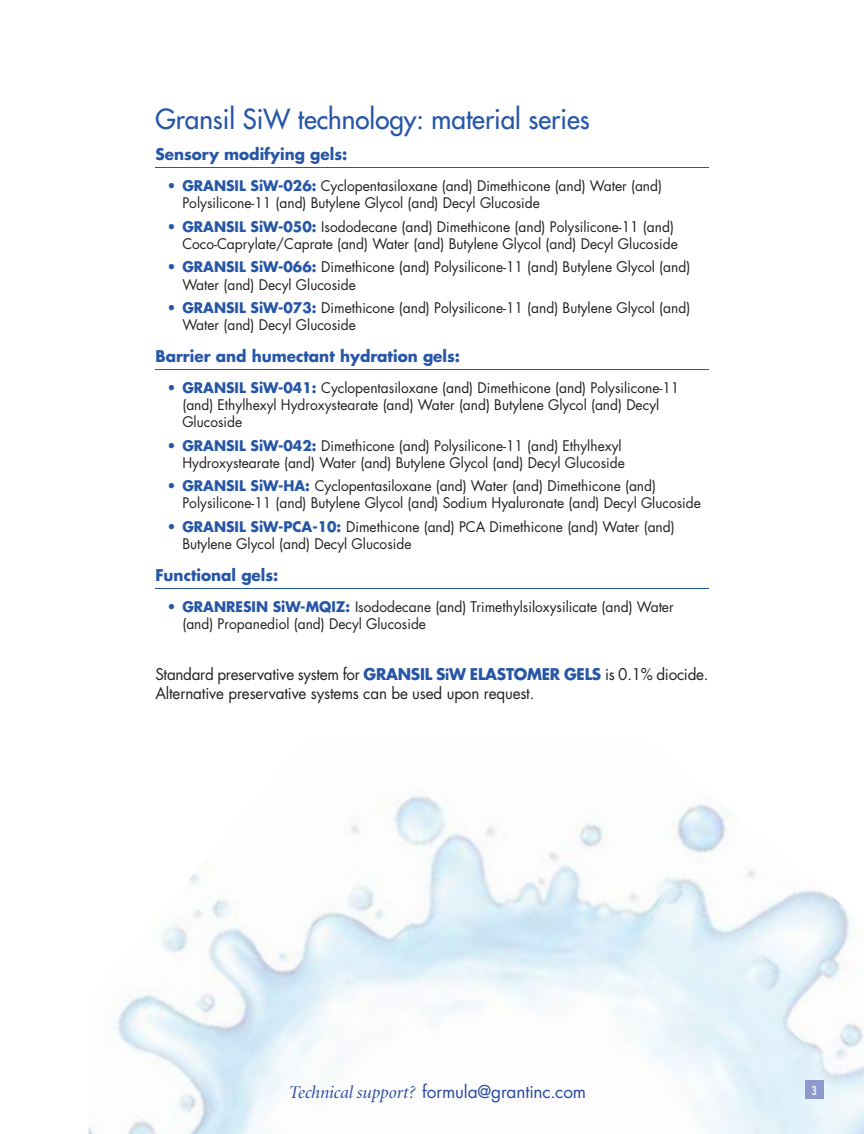
<style>
.page{position:relative;width:864px;height:1134px;background:#fff}
.page>*{position:absolute;margin:0;border:0;box-sizing:border-box;transform-origin:0 0}
.t1{font:27px "Futura";color:#2656a7}
.t2{font:17.25px "Futura";letter-spacing:-.01em;color:#27499f}
.t3{font:15.75px/18.9px "Futura";letter-spacing:-.01em;color:#241f1f;scale:.96 1}
.t4{font:700 15.75px "Futura";color:#2656a7;scale:.96 1}
.t5{font:14.25px/17.1px "Futura";color:#241f1f;scale:.96 1}
.t6{font:condensed 12px "Futura";color:#fff}
.s1{font-stretch:condensed;color:#2656a7}
.s2{font-weight:700;color:#2656a7}
.s3{font-weight:700;font-size:14.25px;color:#2656a7}
.s4{font-family:"Minion Display";font-style:italic;font-size:18px}
</style>
<div class="page">
<hr style="left:155px;top:167px;width:554px;height:1px;background:#2656a7">
<hr style="left:155px;top:369px;width:554px;height:1px;background:#2656a7">
<hr style="left:155px;top:588px;width:554px;height:1px;background:#2656a7">
<img style="left:89px;top:795px;width:775px;height:339px">
<div style="left:805px;top:1080px;width:19px;height:18px;background:#8e99cd"></div>
<h1 class="t1" style="left:155px;top:102px;width:436px">Gransil SiW technology: material series</h1>
<p class="t4" style="left:155px;top:144px;width:202px">Sensory modifying gels:</p>
<p class="t5" style="left:182px;top:177px;width:501px;text-indent:-14px"><span class="s1">•</span> <span class="s2">GRANSIL SiW-026:</span> Cyclopentasiloxane (and) Dimethicone (and) Water (and)<br>Polysilicone-11 (and) Butylene Glycol (and) Decyl Glucoside</p>
<p class="t5" style="left:169px;top:218px;width:532px;text-align:right"><span class="s1">•</span> <span class="s2">GRANSIL SiW-050:</span> Isododecane (and) Dimethicone (and) Polysilicone-11 (and)<br>Coco-Caprylate/Caprate (and) Water (and) Butylene Glycol (and) Decyl Glucoside</p>
<p class="t5" style="left:182px;top:258px;width:531px;text-indent:-14px"><span class="s1">•</span> <span class="s2">GRANSIL SiW-066:</span> Dimethicone (and) Polysilicone-11 (and) Butylene Glycol (and)<br>Water (and) Decyl Glucoside</p>
<p class="t5" style="left:182px;top:299px;width:531px;text-indent:-14px"><span class="s1">•</span> <span class="s2">GRANSIL SiW-073:</span> Dimethicone (and) Polysilicone-11 (and) Butylene Glycol (and)<br>Water (and) Decyl Glucoside</p>
<p class="t4" style="left:155px;top:345px;width:319px">Barrier and humectant hydration gels:</p>
<p class="t5" style="left:182px;top:379px;width:519px;text-indent:-14px"><span class="s1">•</span> <span class="s2">GRANSIL SiW-041:</span> Cyclopentasiloxane (and) Dimethicone (and) Polysilicone-11 (and) Ethylhexyl Hydroxystearate (and) Water (and) Butylene Glycol (and) Decyl<br>Glucoside</p>
<p class="t5" style="left:169px;top:437px;width:476px;text-align:right"><span class="s1">•</span> <span class="s2">GRANSIL SiW-042:</span> Dimethicone (and) Polysilicone-11 (and) Ethylhexyl<br>Hydroxystearate (and) Water (and) Butylene Glycol (and) Decyl Glucoside</p>
<p class="t5" style="left:182px;top:477px;width:542px;text-indent:-14px"><span class="s1">•</span> <span class="s2">GRANSIL SiW-HA:</span> Cyclopentasiloxane (and) Water (and) Dimethicone (and)<br>Polysilicone-11 (and) Butylene Glycol (and) Sodium Hyaluronate (and) Decyl Glucoside</p>
<p class="t5" style="left:182px;top:518px;width:514px;text-indent:-14px"><span class="s1">•</span> <span class="s2">GRANSIL SiW-PCA-10:</span> Dimethicone (and) PCA Dimethicone (and) Water (and)<br>Butylene Glycol (and) Decyl Glucoside</p>
<p class="t4" style="left:155px;top:564px;width:130px">Functional gels:</p>
<p class="t5" style="left:182px;top:598px;width:513px;text-indent:-14px"><span class="s1">•</span> <span class="s2">GRANRESIN SiW-MQIZ:</span> Isododecane (and) Trimethylsiloxysilicate (and) Water (and) Propanediol (and) Decyl Glucoside</p>
<p class="t3" style="left:155px;top:665px;width:578px">Standard preservative system for <span class="s2">GRANSIL S</span><span class="s3">i</span><span class="s2">W ELASTOMER GELS</span> is 0.1% diocide.<br>Alternative preservative systems can be used upon request.</p>
<p class="t2" style="left:288px;top:1080px;width:299px"><span class="s4">Technical support?</span> formula@grantinc.com</p>
<p class="t6" style="left:812px;top:1083px;width:6px">3</p>
</div>
